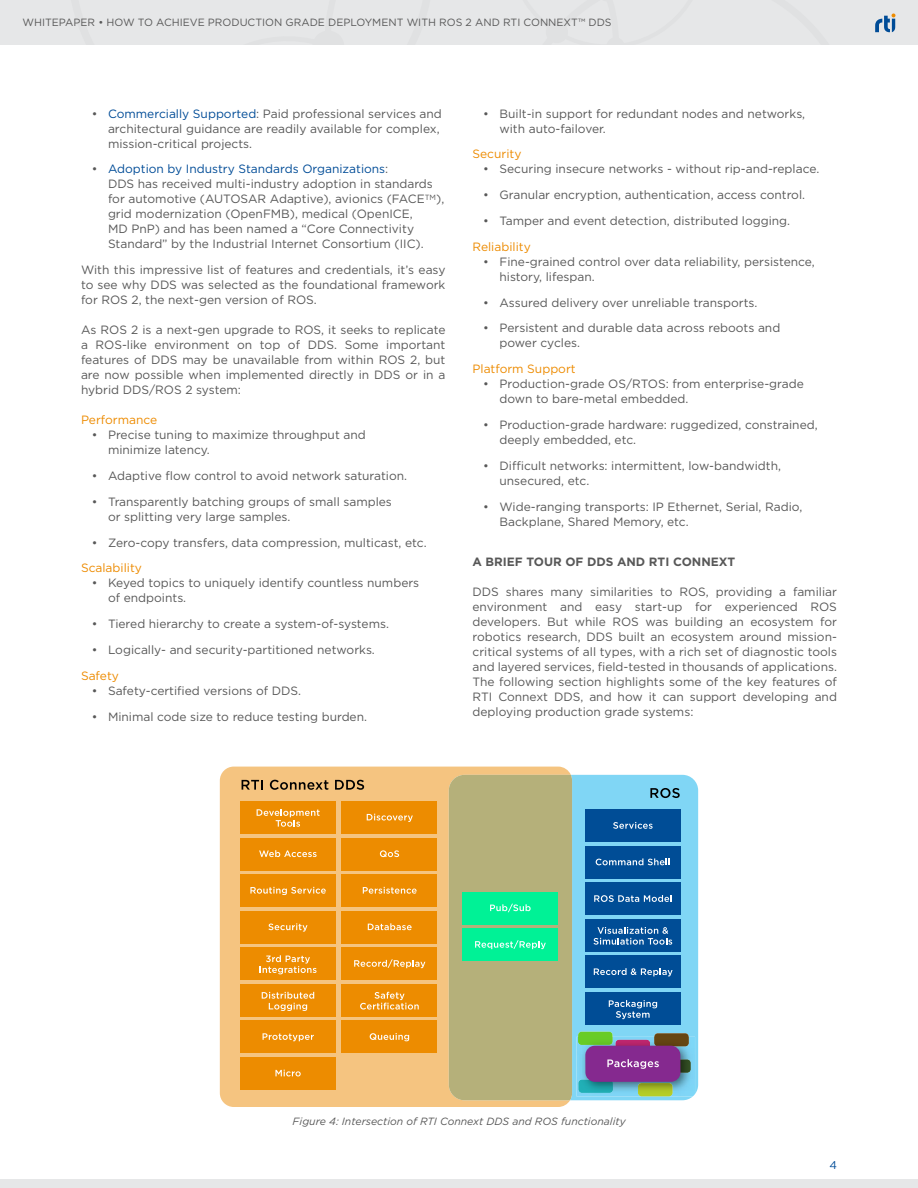
<style>
.page{position:relative;width:918px;height:1188px;background:#fff}
.page>*{position:absolute;margin:0;border:0;box-sizing:border-box;transform-origin:0 0}
.t1{font:12px/15px "Gotham";color:#585858}
.t2{font:12px "Gotham";color:#ed8b00}
.t3{font:700 12px "Gotham";color:#585858}
.t4{font:11.25px "Gotham";color:#004c97}
.t5{font:10.5px "Gotham";color:#585858}
.t6{font:italic 10.5px "Gotham";color:#585858}
.s1{color:#004c97}
</style>
<div class="page">
<div style="left:0;top:1179px;width:918px;height:9px;background:#e6e7e8"></div>
<div style="left:0;top:0;width:918px;height:45px;background:#e6e7e8"></div>
<svg style="left:875px;top:13px;width:21px;height:20px"></svg>
<svg style="left:220px;top:767px;width:351px;height:340px;background:#f4c079"></svg>
<div style="left:240px;top:801px;width:95px;height:32px;background:#ed8c00"></div>
<svg style="left:257px;top:809px;width:63px;height:18px"></svg>
<div style="left:240px;top:948px;width:95px;height:32px;background:#ed8c00"></div>
<svg style="left:260px;top:955px;width:57px;height:19px"></svg>
<div style="left:240px;top:984px;width:95px;height:32px;background:#ed8c00"></div>
<svg style="left:262px;top:992px;width:52px;height:19px"></svg>
<div style="left:240px;top:838px;width:95px;height:32px;background:#ed8c00"></div>
<svg style="left:259px;top:850px;width:58px;height:7px"></svg>
<div style="left:240px;top:1057px;width:95px;height:32px;background:#ed8c00"></div>
<svg style="left:275px;top:1070px;width:26px;height:6px"></svg>
<div style="left:240px;top:911px;width:95px;height:32px;background:#ed8c00"></div>
<svg style="left:268px;top:923px;width:40px;height:9px"></svg>
<div style="left:240px;top:875px;width:95px;height:32px;background:#ed8c00"></div>
<svg style="left:250px;top:887px;width:76px;height:8px"></svg>
<div style="left:240px;top:1021px;width:95px;height:32px;background:#ed8c00"></div>
<svg style="left:263px;top:1033px;width:51px;height:8px"></svg>
<div style="left:342px;top:838px;width:95px;height:32px;background:#ed8c00"></div>
<svg style="left:380px;top:850px;width:19px;height:7px"></svg>
<div style="left:342px;top:875px;width:95px;height:32px;background:#ed8c00"></div>
<svg style="left:363px;top:887px;width:54px;height:7px"></svg>
<div style="left:342px;top:911px;width:95px;height:32px;background:#ed8c00"></div>
<svg style="left:368px;top:923px;width:44px;height:7px"></svg>
<div style="left:342px;top:948px;width:95px;height:32px;background:#ed8c00"></div>
<svg style="left:354px;top:959px;width:71px;height:9px"></svg>
<div style="left:342px;top:1021px;width:95px;height:32px;background:#ed8c00"></div>
<svg style="left:370px;top:1033px;width:39px;height:8px"></svg>
<div style="left:342px;top:984px;width:95px;height:32px;background:#ed8c00"></div>
<svg style="left:360px;top:992px;width:59px;height:18px"></svg>
<div style="left:342px;top:801px;width:95px;height:32px;background:#ed8c00"></div>
<svg style="left:367px;top:814px;width:46px;height:8px"></svg>
<svg style="left:242px;top:780px;width:21px;height:10px"></svg>
<svg style="left:270px;top:780px;width:58px;height:10px"></svg>
<svg style="left:335px;top:780px;width:29px;height:10px"></svg>
<svg style="left:449px;top:775px;width:249px;height:325px;background:#72a19c"></svg>
<p class="t5" style="left:22px;top:16px;width:591px">WHITEPAPER • HOW TO ACHIEVE PRODUCTION GRADE DEPLOYMENT WITH ROS 2 AND RTI CONNEXT™ DDS</p>
<p class="t1" style="left:108px;top:106px;width:335px;text-indent:-16px">• <span class="s1">Commercially Supported</span>: Paid professional services and architectural guidance are readily available for complex, mission-critical projects.</p>
<p class="t1" style="left:108px;top:161px;width:338px;text-indent:-16px">• <span class="s1">Adoption by Industry Standards Organizations</span>:<br>DDS has received multi-industry adoption in standards for automotive (AUTOSAR Adaptive), avionics (FACE<sup>TM</sup>), grid modernization (OpenFMB), medical (OpenICE,<br>MD PnP) and has been named a “Core Connectivity Standard” by the Industrial Internet Consortium (IIC).</p>
<p class="t1" style="left:81px;top:262px;width:366px;text-align:justify">With this impressive list of features and credentials, it’s easy to see why DDS was selected as the foundational framework for ROS 2, the next-gen version of ROS.</p>
<p class="t1" style="left:81px;top:322px;width:366px;text-align:justify">As ROS 2 is a next-gen upgrade to ROS, it seeks to replicate a ROS-like environment on top of DDS. Some important features of DDS may be unavailable from within ROS 2, but are now possible when implemented directly in DDS or in a hybrid DDS/ROS 2 system:</p>
<p class="t2" style="left:81px;top:412px;width:78px">Performance</p>
<p class="t1" style="left:108px;top:427px;width:259px;text-indent:-16px">• Precise tuning to maximize throughput and minimize latency.</p>
<p class="t1" style="left:92px;top:468px;width:317px">• Adaptive flow control to avoid network saturation.</p>
<p class="t1" style="left:108px;top:494px;width:285px;text-indent:-16px">• Transparently batching groups of small samples or splitting very large samples.</p>
<p class="t1" style="left:92px;top:535px;width:336px">• Zero-copy transfers, data compression, multicast, etc.</p>
<p class="t2" style="left:81px;top:560px;width:62px">Scalability</p>
<p class="t1" style="left:108px;top:575px;width:313px;text-indent:-16px">• Keyed topics to uniquely identify countless numbers of endpoints.</p>
<p class="t1" style="left:92px;top:616px;width:299px">• Tiered hierarchy to create a system-of-systems.</p>
<p class="t1" style="left:92px;top:642px;width:285px">• Logically- and security-partitioned networks.</p>
<p class="t2" style="left:81px;top:668px;width:39px">Safety</p>
<p class="t1" style="left:92px;top:683px;width:211px">• Safety-certified versions of DDS.</p>
<p class="t1" style="left:92px;top:709px;width:277px">• Minimal code size to reduce testing burden.</p>
<p class="t1" style="left:500px;top:106px;width:307px;text-indent:-16px">• Built-in support for redundant nodes and networks, with auto-failover.</p>
<p class="t2" style="left:473px;top:146px;width:50px">Security</p>
<p class="t1" style="left:483px;top:161px;width:338px">• Securing insecure networks - without rip-and-replace.</p>
<p class="t1" style="left:483px;top:187px;width:323px">• Granular encryption, authentication, access control.</p>
<p class="t1" style="left:483px;top:213px;width:308px">• Tamper and event detection, distributed logging.</p>
<p class="t2" style="left:473px;top:239px;width:60px">Reliability</p>
<p class="t1" style="left:500px;top:254px;width:317px;text-indent:-16px">• Fine-grained control over data reliability, persistence, history, lifespan.</p>
<p class="t1" style="left:483px;top:295px;width:276px">• Assured delivery over unreliable transports.</p>
<p class="t1" style="left:500px;top:320px;width:282px;text-indent:-16px">• Persistent and durable data across reboots and power cycles.</p>
<p class="t2" style="left:473px;top:361px;width:105px">Platform Support</p>
<p class="t1" style="left:500px;top:376px;width:306px;text-indent:-16px">• Production-grade OS/RTOS: from enterprise-grade down to bare-metal embedded.</p>
<p class="t1" style="left:500px;top:417px;width:320px;text-indent:-16px">• Production-grade hardware: ruggedized, constrained, deeply embedded, etc.</p>
<p class="t1" style="left:500px;top:458px;width:283px;text-indent:-16px">• Difficult networks: intermittent, low-bandwidth, unsecured, etc.</p>
<p class="t1" style="left:500px;top:499px;width:304px;text-indent:-16px">• Wide-ranging transports: IP Ethernet, Serial, Radio,<br>Backplane, Shared Memory, etc.</p>
<p class="t3" style="left:473px;top:554px;width:264px">A BRIEF TOUR OF DDS AND RTI CONNEXT</p>
<p class="t1" style="left:473px;top:584px;width:366px;text-align:justify">DDS shares many similarities to ROS, providing a familiar environment and easy start-up for experienced ROS developers. But while ROS was building an ecosystem for robotics research, DDS built an ecosystem around mission&shy;critical systems of all types, with a rich set of diagnostic tools and layered services, field-tested in thousands of applications.<br>The following section highlights some of the key features of RTI Connext DDS, and how it can support developing and deploying production grade systems:</p>
<p class="t6" style="left:293px;top:1115px;width:335px">Figure 4: Intersection of RTI Connext DDS and ROS functionality</p>
<p class="t4" style="left:829px;top:1158px;width:9px">4</p>
</div>
